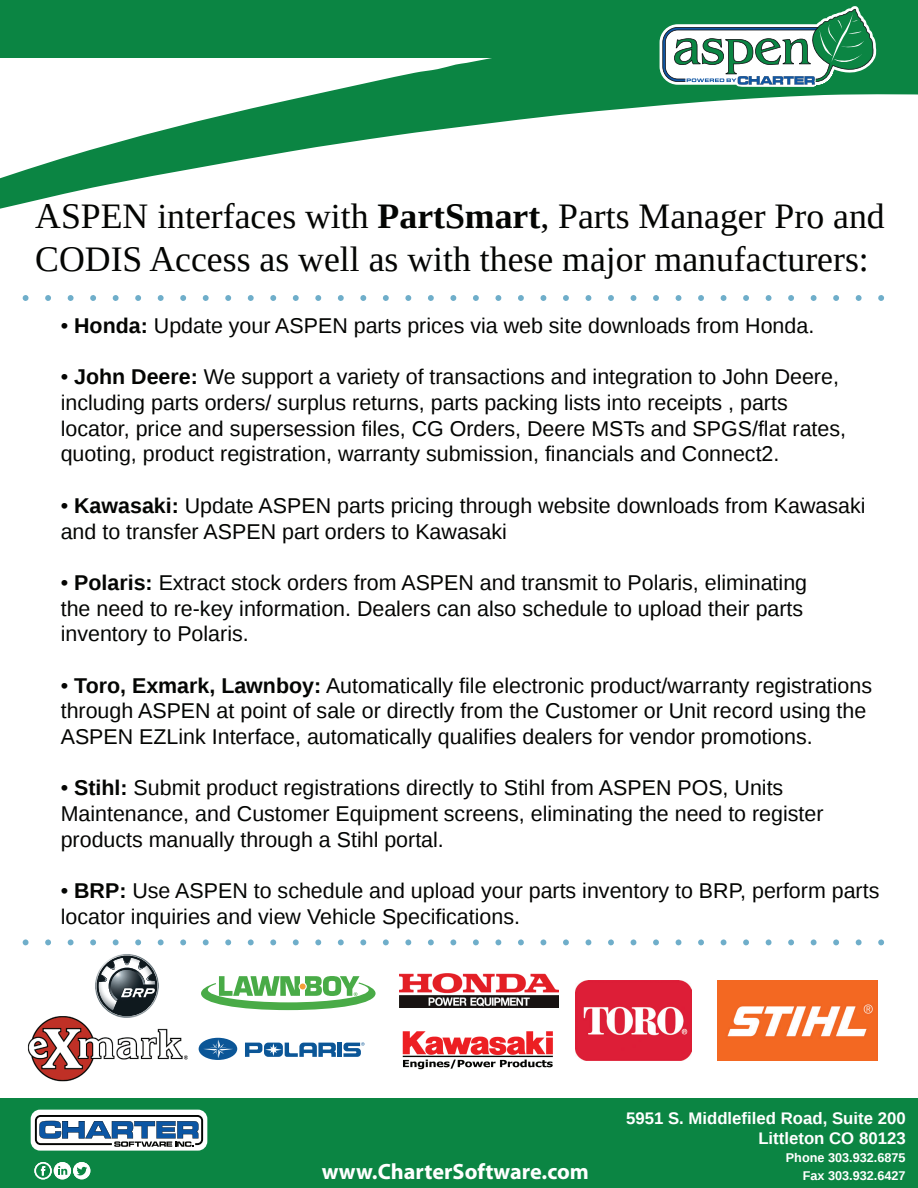
<style>
.page{position:relative;width:918px;height:1188px;background:#fff}
.page>*{position:absolute;margin:0;border:0;box-sizing:border-box;transform-origin:0 0}
.t1{font:35.7px/42.9px "Liberation Serif";color:#040503}
.t2{font:700 22.2px "Myriad Pro";color:#fff}
.t3{font:21.45px/25.7px "Liberation Sans";color:#040503}
.t4{font:700 16.8px/20.1px "Liberation Sans";color:#fff;text-align:right}
.t5{font:700 12.75px "Liberation Sans";color:#fff}
.s1{font-weight:700}
</style>
<div class="page">
<div style="left:0;top:1098px;width:918px;height:90px;background:#0b8543"></div>
<svg style="left:34px;top:1162px;width:56px;height:18px"></svg>
<svg style="left:26px;top:295px;width:858px;height:6px"></svg>
<svg style="left:26px;top:939px;width:858px;height:6px"></svg>
<img style="left:718px;top:981px;width:159px;height:79px">
<img style="left:402px;top:1031px;width:151px;height:39px">
<img style="left:399px;top:973px;width:160px;height:34px">
<img style="left:575px;top:981px;width:116px;height:79px">
<svg style="left:201px;top:976px;width:175px;height:34px"></svg>
<div style="left:199px;top:1038px;width:38px;height:22px;background:#0b5697;border-radius:50%"></div>
<svg style="left:203px;top:1039px;width:30px;height:19px"></svg>
<div style="left:337px;top:1043px;width:5px;height:14px;background:#0b5697"></div>
<svg style="left:343px;top:1042px;width:22px;height:15px"></svg>
<svg style="left:245px;top:1043px;width:91px;height:14px"></svg>
<img style="left:28px;top:1016px;width:160px;height:66px">
<svg style="left:92px;top:954px;width:70px;height:67px"></svg>
<img style="left:116px;top:1016px;width:22px;height:2px">
<svg style="left:0;top:57px;width:918px;height:152px"></svg>
<div style="left:0;top:0;width:918px;height:57px;background:#0b8543"></div>
<svg style="left:660px;top:6px;width:216px;height:81px"></svg>
<div style="left:31px;top:1110px;width:176px;height:41px;background:#fff;border-radius:9px"></div>
<svg style="left:35px;top:1115px;width:168px;height:32px"></svg>
<h1 class="t1" style="left:35px;top:198px;width:851px">ASPEN interfaces with <span class="s1">PartSmart</span>, Parts Manager Pro and<br>CODIS Access as well as with these major manufacturers:</h1>
<p class="t3" style="left:61px;top:315px;width:755px">ï <span class="s1">Honda:</span> Update your ASPEN parts prices via web site downloads from Honda.</p>
<p class="t3" style="left:61px;top:366px;width:787px">ï <span class="s1">John Deere:</span> We support a variety of transactions and integration to John Deere, including parts orders/ surplus returns, parts packing lists into receipts , parts locator, price and supersession files, CG Orders, Deere MSTs and SPGS/flat rates, quoting, product registration, warranty submission, financials and Connect2.</p>
<p class="t3" style="left:61px;top:494px;width:806px">ï <span class="s1">Kawasaki:</span> Update ASPEN parts pricing through website downloads from Kawasaki and to transfer ASPEN part orders to Kawasaki</p>
<p class="t3" style="left:61px;top:572px;width:748px">ï <span class="s1">Polaris:</span> Extract stock orders from ASPEN and transmit to Polaris, eliminating the need to re-key information. Dealers can also schedule to upload their parts inventory to Polaris.</p>
<p class="t3" style="left:61px;top:674px;width:813px">ï <span class="s1">Toro, Exmark, Lawnboy:</span> Automatically file electronic product/warranty registrations through ASPEN at point of sale or directly from the Customer or Unit record using the<br>ASPEN EZLink Interface, automatically qualifies dealers for vendor promotions.</p>
<p class="t3" style="left:61px;top:777px;width:764px">ï <span class="s1">Stihl:</span> Submit product registrations directly to Stihl from ASPEN POS, Units<br>Maintenance, and Customer Equipment screens, eliminating the need to register products manually through a Stihl portal.</p>
<p class="t3" style="left:61px;top:880px;width:820px">ï <span class="s1">BRP:</span> Use ASPEN to schedule and upload your parts inventory to BRP, perform parts locator inquiries and view Vehicle Specifications.</p>
<p class="t2" style="left:322px;top:1159px;width:269px">www.CharterSoftware.com</p>
<p class="t4" style="left:626px;top:1110px;width:281px">5951 S. Middlefiled Road, Suite 200<br>Littleton CO 80123</p>
<p class="t5" style="left:803px;top:1171px;width:104px">Fax 303.932.6427</p>
<p class="t5" style="left:786px;top:1153px;width:121px">Phone 303.932.6875</p>
</div>
